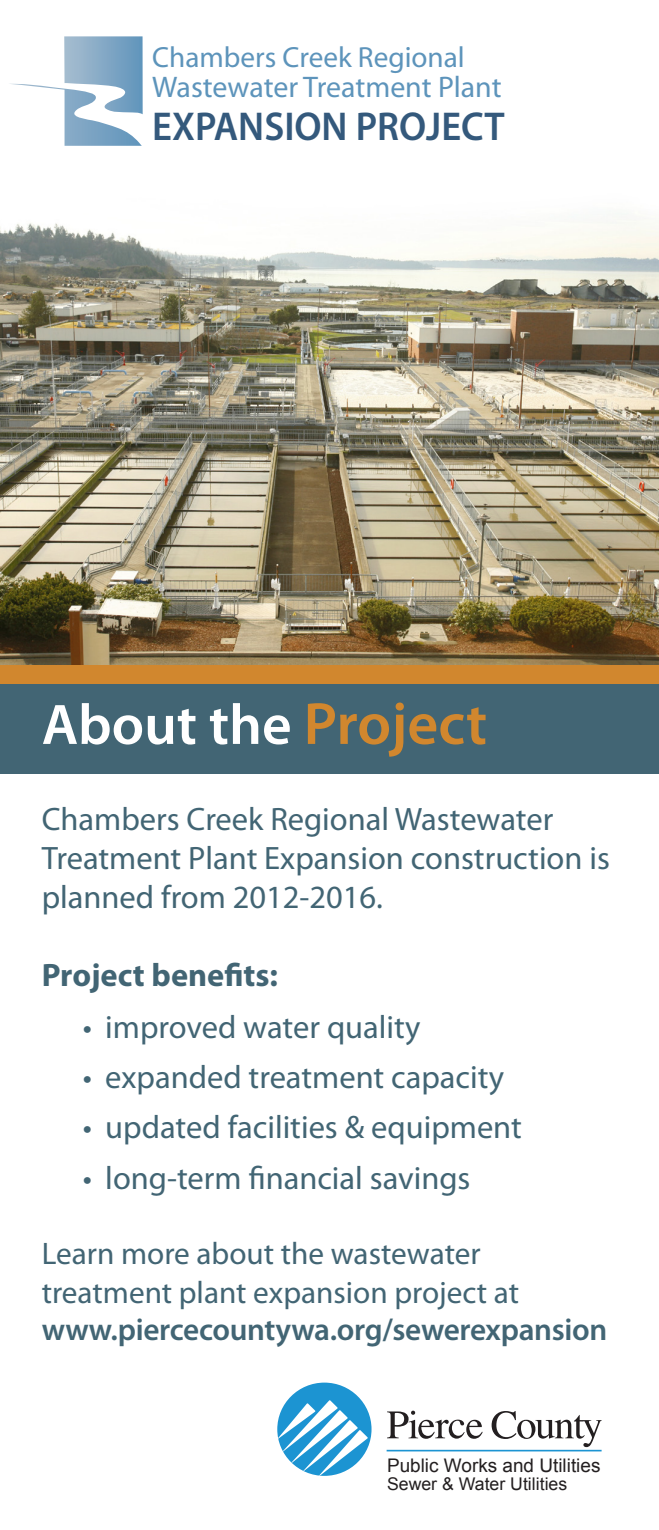
<style>
.page{position:relative;width:659px;height:1530px;background:#fff}
.page>*{position:absolute;margin:0;border:0;box-sizing:border-box;transform-origin:0 0}
.t1{font:600 57.5px "Myriad Pro";color:#fff}
.t2{font:600 40.5px "Myriad Pro";color:#34597c;scale:.95 1}
.t3{font:32.5px/39px "Myriad Pro";color:#426574}
.t4{font:700 32.5px "Myriad Pro";color:#426574}
.t5{font:31.25px "Myriad Pro";color:#426574}
.t6{font:600 31.25px "Myriad Pro";letter-spacing:-.01em;color:#426574}
.t7{font:30px "Myriad Pro";letter-spacing:-.005em;color:#5d94bb}
.t8{font:29.25px "Myriad";color:#5d94bb}
.t9{font:18.75px "Arial";color:#231f20}
.t10{font:17.5px "Arial";color:#231f20}
.s1{font-size:60px;color:#d1872e}
</style>
<div class="page">
<div style="left:0;top:660px;width:659px;height:24px;background:#d1872e"></div>
<img style="left:0;top:215px;width:659px;height:450px">
<div style="left:0;top:684px;width:659px;height:90px;background:#426574"></div>
<svg style="left:10px;top:36px;width:133px;height:110px"></svg>
<div style="left:277px;top:1383px;width:94px;height:93px;background:#1c94d2;border-radius:50%"></div>
<svg style="left:277px;top:1400px;width:91px;height:76px"></svg>
<svg style="left:387px;top:1411px;width:96px;height:28px"></svg>
<svg style="left:491px;top:1411px;width:110px;height:36px"></svg>
<hr style="left:387px;top:1450px;width:214px;height:1px;background:#1c94d2">
<p class="t8" style="left:152px;top:43px;width:314px">Chambers Creek Regional</p>
<p class="t7" style="left:152px;top:69px;width:351px">Wastewater Treatment Plant</p>
<p class="t2" style="left:152px;top:101px;width:372px">EXPANSION PROJECT</p>
<p class="t1" style="left:42px;top:688px;width:447px">About the <span class="s1">Project</span></p>
<p class="t3" style="left:42px;top:799px;width:570px">Chambers Creek Regional Wastewater<br>Treatment Plant Expansion construction is planned from 2012-2016.</p>
<p class="t4" style="left:42px;top:954px;width:238px">Project benefits:</p>
<p class="t3" style="left:83px;top:1007px;width:339px">• improved water quality</p>
<p class="t3" style="left:83px;top:1057px;width:423px">• expanded treatment capacity</p>
<p class="t3" style="left:83px;top:1107px;width:441px">• updated facilities &amp; equipment</p>
<p class="t3" style="left:83px;top:1158px;width:389px">• long-term financial savings</p>
<p class="t5" style="left:42px;top:1234px;width:440px">Learn more about the wastewater</p>
<p class="t5" style="left:42px;top:1273px;width:479px">treatment plant expansion project at</p>
<p class="t6" style="left:42px;top:1310px;width:567px">www.piercecountywa.org/sewerexpansion</p>
<p class="t9" style="left:387px;top:1453px;width:215px">Public Works and Utilities</p>
<p class="t10" style="left:387px;top:1473px;width:182px">Sewer &amp; Water Utilities</p>
</div>
